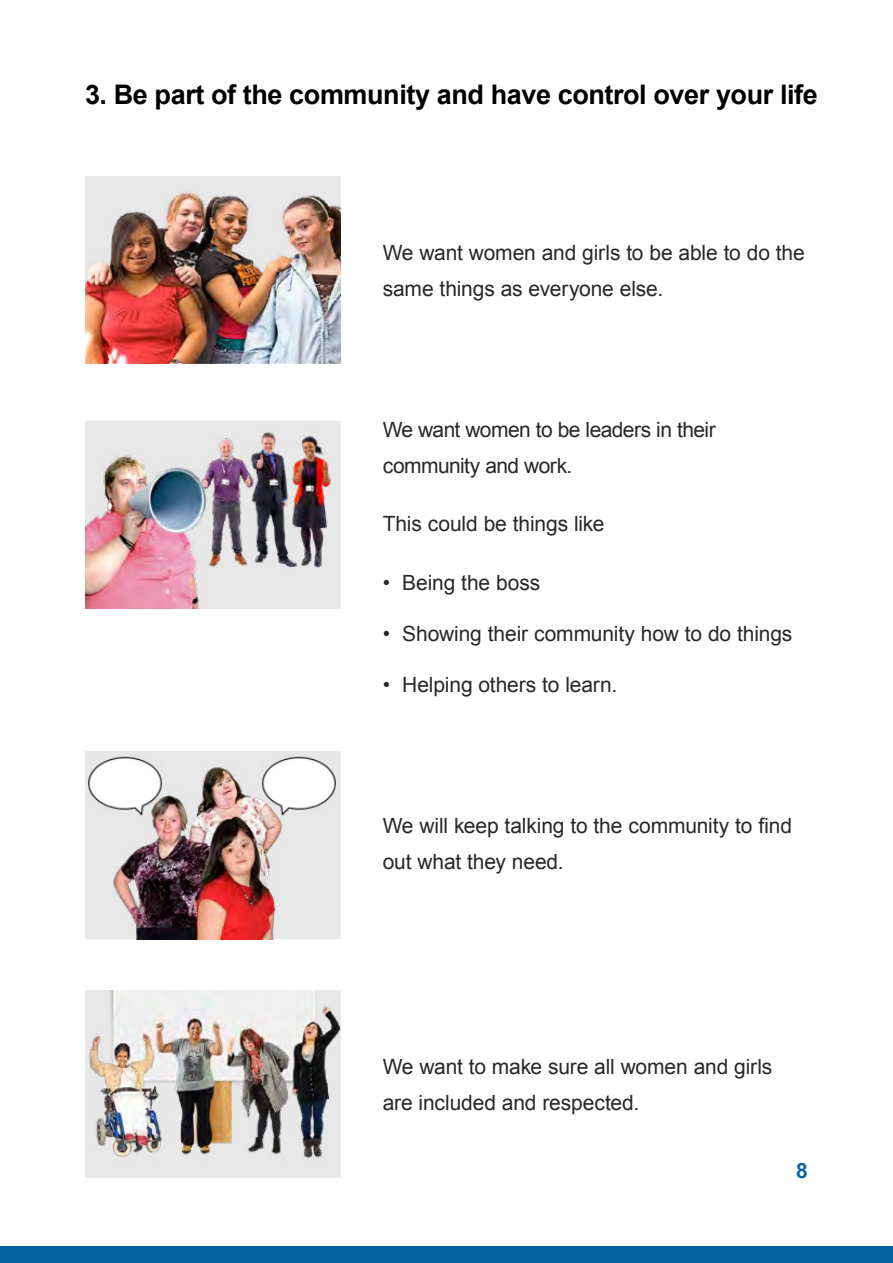
<style>
.page{position:relative;width:893px;height:1263px;background:#fff}
.page>*{position:absolute;margin:0;border:0;box-sizing:border-box;transform-origin:0 0}
.t1{font:700 27px "Arial";letter-spacing:-.015em;color:#000}
.t2{font:21px/36px "Arial";letter-spacing:-.01em;color:#292829}
.t3{font:700 21px "Arial";color:#0465a0}
</style>
<div class="page">
<div style="left:0;top:1246px;width:893px;height:17px;background:#0465a0"></div>
<div style="left:85px;top:422px;width:255px;height:187px;background:#e8e8e8"></div>
<img style="left:217px;top:432px;width:114px;height:136px">
<div style="left:85px;top:752px;width:255px;height:187px;background:#e8e8e8"></div>
<img style="left:113px;top:767px;width:169px;height:172px">
<div style="left:85px;top:990px;width:255px;height:187px;background:#e8e8e8"></div>
<img style="left:89px;top:990px;width:251px;height:168px">
<img style="left:85px;top:177px;width:255px;height:187px">
<img style="left:85px;top:454px;width:132px;height:155px">
<img style="left:85px;top:751px;width:79px;height:74px">
<img style="left:259px;top:751px;width:79px;height:74px">
<h1 class="t1" style="left:85px;top:77px;width:734px">3. Be part of the community and have control over your life</h1>
<p class="t2" style="left:383px;top:235px;width:424px">We want women and girls to be able to do the same things as everyone else.</p>
<p class="t2" style="left:383px;top:412px;width:334px">We want women to be leaders in their community and work.</p>
<p class="t2" style="left:383px;top:506px;width:223px">This could be things like</p>
<p class="t2" style="left:383px;top:565px;width:159px">• Being the boss</p>
<p class="t2" style="left:383px;top:616px;width:411px">• Showing their community how to do things</p>
<p class="t2" style="left:383px;top:667px;width:236px">• Helping others to learn.</p>
<p class="t2" style="left:383px;top:807px;width:411px">We will keep talking to the community to find out what they need.</p>
<p class="t2" style="left:383px;top:1049px;width:391px">We want to make sure all women and girls are included and respected.</p>
<p class="t3" style="left:796px;top:1157px;width:13px">8</p>
</div>
